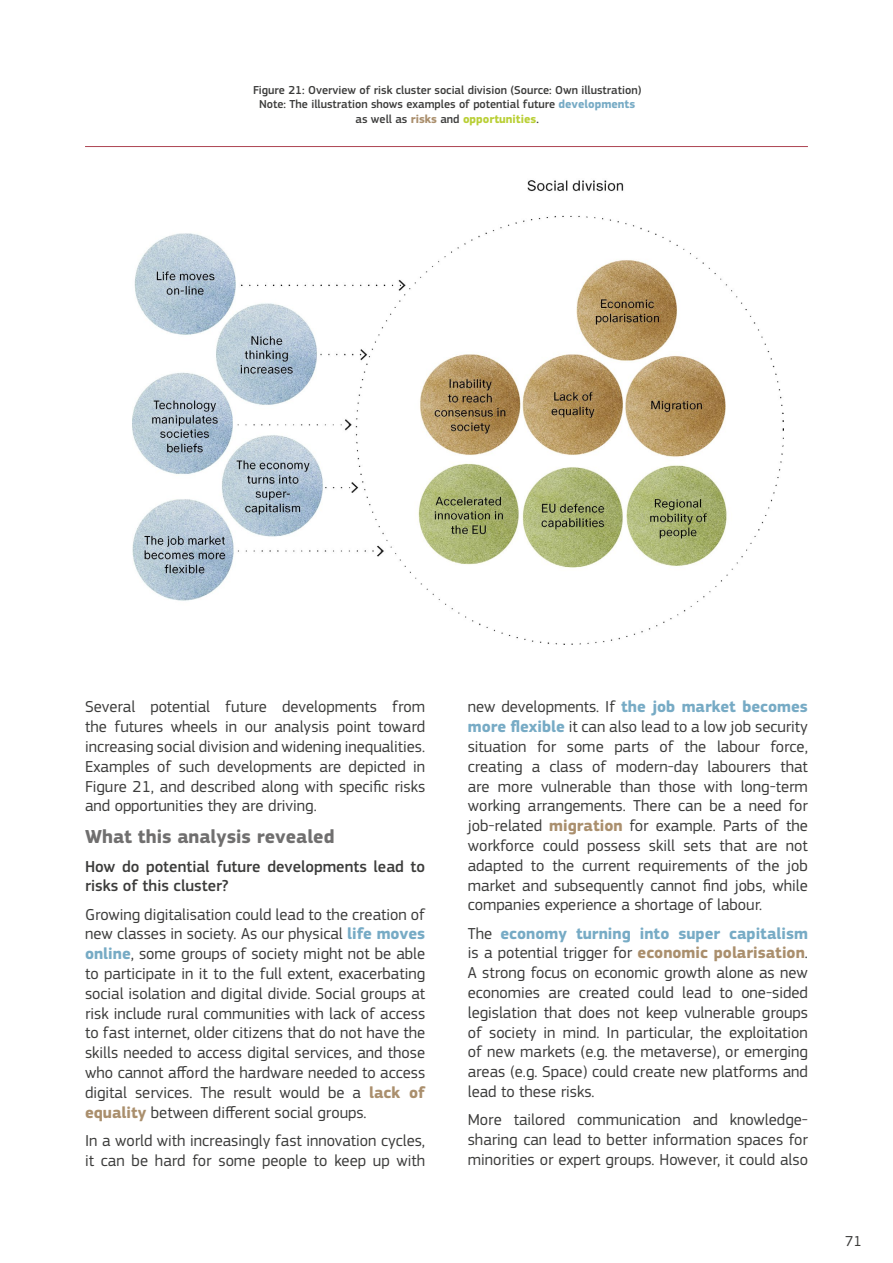
<style>
.page{position:relative;width:893px;height:1263px;background:#fff}
.page>*{position:absolute;margin:0;border:0;box-sizing:border-box;transform-origin:0 0}
.t1{font:700 19.5px "EC Square Sans Pro";color:#706f6f}
.t2{font:16.5px/19.8px "EC Square Sans Pro";color:#3c3c3b;text-align:justify}
.t3{font:500 16.5px/19.8px "EC Square Sans Pro";color:#3c3c3b}
.t4{font:15px "EC Square Sans Pro";color:#3c3c3b}
.t5{font:500 12px/14.4px "EC Square Sans Pro";color:#3c3c3b;text-align:center}
.s1{font-weight:700;color:#77abc5}
.s2{font-weight:700;color:#aa8f6d}
.s3{font-weight:700;color:#b9cf35}
</style>
<div class="page">
<img style="left:132px;top:180px;width:652px;height:464px">
<hr style="left:85px;top:146px;width:723px;height:1px;background:#ad4553">
<p class="t5" style="left:253px;top:83px;width:390px">Figure 21: Overview of risk cluster social division (Source: Own illustration)<br>Note: The illustration shows examples of potential future <span class="s1">developments </span>as well as <span class="s2">risks</span> and <span class="s3">opportunities</span>.</p>
<p class="t2" style="left:85px;top:697px;width:342px">Several potential future developments from the futures wheels in our analysis point toward increasing social division and widening inequalities.<br>Examples of such developments are depicted in Figure 21, and described along with specific risks and opportunities they are driving.</p>
<p class="t1" style="left:85px;top:825px;width:251px">What this analysis revealed</p>
<p class="t3" style="left:85px;top:856px;width:342px">How do potential future developments lead to risks of this cluster?</p>
<p class="t2" style="left:85px;top:904px;width:342px">Growing digitalisation could lead to the creation of new classes in society. As our physical <span class="s1">life moves online</span>, some groups of society might not be able to participate in it to the full extent, exacerbating social isolation and digital divide. Social groups at risk include rural communities with lack of access to fast internet, older citizens that do not have the skills needed to access digital services, and those who cannot afford the hardware needed to access digital services. The result would be a <span class="s2">lack of equality</span> between different social groups.</p>
<p class="t2" style="left:85px;top:1131px;width:342px">In a world with increasingly fast innovation cycles, it can be hard for some people to keep up with</p>
<p class="t2" style="left:468px;top:697px;width:342px">new developments. If <span class="s1">the job market becomes more flexible</span> it can also lead to a low job security situation for some parts of the labour force, creating a class of modern-day labourers that are more vulnerable than those with long-term working arrangements. There can be a need for job-related <span class="s2">migration</span> for example. Parts of the workforce could possess skill sets that are not adapted to the current requirements of the job market and subsequently cannot find jobs, while companies experience a shortage of labour.</p>
<p class="t2" style="left:468px;top:923px;width:342px">The <span class="s1">economy turning into super capitalism </span>is a potential trigger for <span class="s2">economic polarisation</span>.<br>A strong focus on economic growth alone as new economies are created could lead to one-sided legislation that does not keep vulnerable groups of society in mind. In particular, the exploitation of new markets (e.g. the metaverse), or emerging areas (e.g. Space) could create new platforms and lead to these risks.</p>
<p class="t2" style="left:468px;top:1110px;width:342px">More tailored communication and knowledge&shy;sharing can lead to better information spaces for minorities or expert groups. However, it could also</p>
<p class="t4" style="left:845px;top:1232px;width:18px">71</p>
</div>
